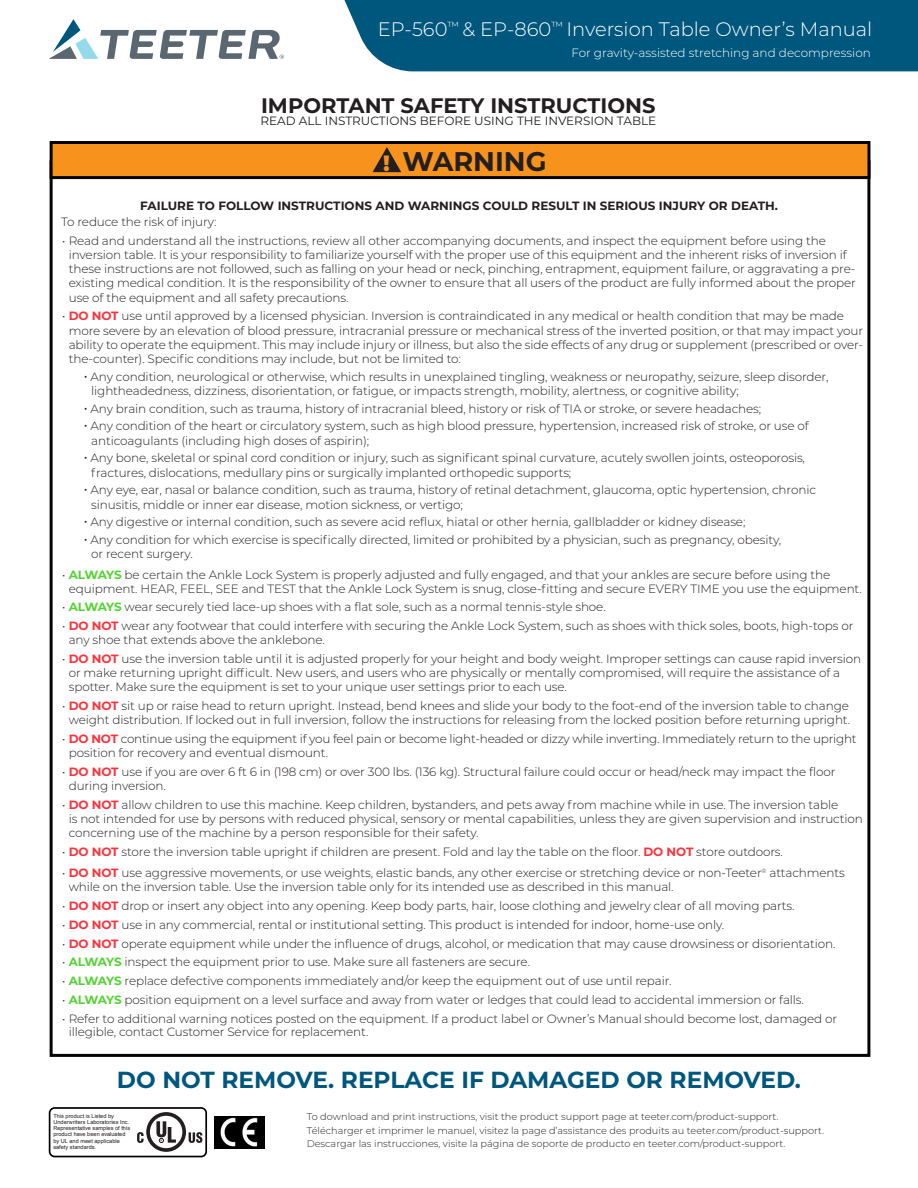
<style>
.page{position:relative;width:918px;height:1188px;background:#fff}
.page>*{position:absolute;margin:0;border:0;box-sizing:border-box;transform-origin:0 0}
.t1{font:700 27px "Montserrat";color:#231f20}
.OM_body{font:700 23.25px "Montserrat";color:#00577d}
.t2{font:900 22.05px "Montserrat";color:#f7931d;scale:.88 1}
.t3{font:700 21px "Montserrat";color:#231f20}
.t4{font:300 19.5px "Montserrat";color:#fff}
.t5{font:300 12px/14.2px "Montserrat";letter-spacing:-.01em;color:#231f20}
.t6{font:700 12px "Montserrat";color:#231f20}
.t7{font:12px "Montserrat";color:#231f20}
.t8{font:300 12px "Montserrat";color:#fff}
.OM_body-2{font:300 9.75px "Montserrat";color:#231f20}
.t9{font:5.55px/6.1px "Arial";letter-spacing:.005em;color:#231f20}
.s1{font-weight:700;color:#fb333e}
.s2{font-family:"Arial";font-weight:700}
.s3{font-weight:700;color:#54d335}
</style>
<div class="page">
<div style="left:50px;top:160px;width:820px;height:897px;background:#fff;border:3px solid #040503"></div>
<div style="left:50px;top:141px;width:820px;height:38px;background:#f7931d;border:3px solid #040503"></div>
<svg style="left:373px;top:147px;width:28px;height:25px"></svg>
<svg style="left:48px;top:1107px;width:160px;height:51px"></svg>
<div style="left:344px;top:0;width:574px;height:71px;background:#00577d"></div>
<svg style="left:49px;top:19px;width:235px;height:40px"></svg>
<img style="left:215px;top:1116px;width:50px;height:33px">
<p class="t4" style="left:378px;top:15px;width:496px">EP-560<sup>™</sup> &amp; EP-860<sup>™</sup> Inversion Table Owner’s Manual</p>
<p class="t8" style="left:571px;top:45px;width:301px">For gravity-assisted stretching and decompression</p>
<p class="t3" style="left:261px;top:90px;width:396px">IMPORTANT SAFETY INSTRUCTIONS</p>
<p class="t7" style="left:261px;top:112px;width:397px">READ ALL INSTRUCTIONS BEFORE USING THE INVERSION TABLE</p>
<p class="t2" style="left:384px;top:147px;width:8px">!</p>
<p class="t1" style="left:402px;top:142px;width:146px">WARNING</p>
<p class="t6" style="left:140px;top:197px;width:639px">FAILURE TO FOLLOW INSTRUCTIONS AND WARNINGS COULD RESULT IN SERIOUS INJURY OR DEATH.</p>
<p class="t5" style="left:61px;top:214px;width:157px">To reduce the risk of injury:</p>
<p class="t5" style="left:69px;top:233px;width:789px;text-indent:-7px">• Read and understand all the instructions, review all other accompanying documents, and inspect the equipment before using the inversion table. It is your responsibility to familiarize yourself with the proper use of this equipment and the inherent risks of inversion if these instructions are not followed, such as falling on your head or neck, pinching, entrapment, equipment failure, or aggravating a pre&shy;existing medical condition. It is the responsibility of the owner to ensure that all users of the product are fully informed about the proper use of the equipment and all safety precautions.</p>
<p class="t5" style="left:69px;top:309px;width:796px;text-indent:-7px">• <span class="s1">DO NOT</span> use until approved by a licensed physician. Inversion is contraindicated in any medical or health condition that may be made more severe by an elevation of blood pressure, intracranial pressure or mechanical stress of the inverted position, or that may impact your ability to operate the equipment. This may include injury or illness, but also the side effects of any drug or supplement (prescribed or over&shy;the-counter). Specific conditions may include, but not be limited to:</p>
<p class="t5" style="left:91px;top:369px;width:739px;text-indent:-8px"><span class="s2">·</span> Any condition, neurological or otherwise, which results in unexplained tingling, weakness or neuropathy, seizure, sleep disorder, lightheadedness, dizziness, disorientation, or fatigue, or impacts strength, mobility, alertness, or cognitive ability;</p>
<p class="t5" style="left:84px;top:401px;width:679px"><span class="s2">·</span> Any brain condition, such as trauma, history of intracranial bleed, history or risk of TIA or stroke, or severe headaches;</p>
<p class="t5" style="left:91px;top:419px;width:719px;text-indent:-8px"><span class="s2">·</span> Any condition of the heart or circulatory system, such as high blood pressure, hypertension, increased risk of stroke, or use of anticoagulants (including high doses of aspirin);</p>
<p class="t5" style="left:91px;top:451px;width:715px;text-indent:-8px"><span class="s2">·</span> Any bone, skeletal or spinal cord condition or injury, such as significant spinal curvature, acutely swollen joints, osteoporosis, fractures, dislocations, medullary pins or surgically implanted orthopedic supports;</p>
<p class="t5" style="left:91px;top:483px;width:726px;text-indent:-8px"><span class="s2">·</span> Any eye, ear, nasal or balance condition, such as trauma, history of retinal detachment, glaucoma, optic hypertension, chronic sinusitis, middle or inner ear disease, motion sickness, or vertigo;</p>
<p class="t5" style="left:84px;top:515px;width:663px"><span class="s2">·</span> Any digestive or internal condition, such as severe acid reflux, hiatal or other hernia, gallbladder or kidney disease;</p>
<p class="t5" style="left:91px;top:532px;width:691px;text-indent:-8px"><span class="s2">·</span> Any condition for which exercise is specifically directed, limited or prohibited by a physician, such as pregnancy, obesity, or recent surgery.</p>
<p class="t5" style="left:69px;top:567px;width:795px;text-indent:-7px">• <span class="s3">ALWAYS</span> be certain the Ankle Lock System is properly adjusted and fully engaged, and that your ankles are secure before using the equipment. HEAR, FEEL, SEE and TEST that the Ankle Lock System is snug, close-fitting and secure EVERY TIME you use the equipment.</p>
<p class="t5" style="left:62px;top:599px;width:545px">• <span class="s3">ALWAYS</span> wear securely tied lace-up shoes with a flat sole, such as a normal tennis-style shoe.</p>
<p class="t5" style="left:69px;top:618px;width:786px;text-indent:-7px">• <span class="s1">DO NOT</span> wear any footwear that could interfere with securing the Ankle Lock System, such as shoes with thick soles, boots, high-tops or any shoe that extends above the anklebone.</p>
<p class="t5" style="left:69px;top:651px;width:794px;text-indent:-7px">• <span class="s1">DO NOT</span> use the inversion table until it is adjusted properly for your height and body weight. Improper settings can cause rapid inversion or make returning upright difficult. New users, and users who are physically or mentally compromised, will require the assistance of a spotter. Make sure the equipment is set to your unique user settings prior to each use.</p>
<p class="t5" style="left:62px;top:698px;width:790px;text-align:center">• <span class="s1">DO NOT</span> sit up or raise head to return upright. Instead, bend knees and slide your body to the foot-end of the inversion table to change weight distribution. If locked out in full inversion, follow the instructions for releasing from the locked position before returning upright.</p>
<p class="t5" style="left:69px;top:731px;width:789px;text-indent:-7px">• <span class="s1">DO NOT</span> continue using the equipment if you feel pain or become light-headed or dizzy while inverting. Immediately return to the upright position for recovery and eventual dismount.</p>
<p class="t5" style="left:69px;top:764px;width:768px;text-indent:-7px">• <span class="s1">DO NOT</span> use if you are over 6 ft 6 in (198 cm) or over 300 lbs. (136 kg). Structural failure could occur or head/neck may impact the floor during inversion.</p>
<p class="t5" style="left:69px;top:797px;width:796px;text-indent:-7px">• <span class="s1">DO NOT</span> allow children to use this machine. Keep children, bystanders, and pets away from machine while in use. The inversion table<br>is not intended for use by persons with reduced physical, sensory or mental capabilities, unless they are given supervision and instruction concerning use of the machine by a person responsible for their safety.</p>
<p class="t5" style="left:62px;top:844px;width:722px">• <span class="s1">DO NOT</span> store the inversion table upright if children are present. Fold and lay the table on the floor. <span class="s1">DO NOT</span> store outdoors.</p>
<p class="t5" style="left:69px;top:865px;width:778px;text-indent:-7px">• <span class="s1">DO NOT</span> use aggressive movements, or use weights, elastic bands, any other exercise or stretching device or non-Teeter<sup>®</sup> attachments while on the inversion table. Use the inversion table only for its intended use as described in this manual.</p>
<p class="t5" style="left:62px;top:898px;width:734px">• <span class="s1">DO NOT</span> drop or insert any object into any opening. Keep body parts, hair, loose clothing and jewelry clear of all moving parts.</p>
<p class="t5" style="left:62px;top:917px;width:664px">• <span class="s1">DO NOT</span> use in any commercial, rental or institutional setting. This product is intended for indoor, home-use only.</p>
<p class="t5" style="left:62px;top:936px;width:775px">• <span class="s1">DO NOT</span> operate equipment while under the influence of drugs, alcohol, or medication that may cause drowsiness or disorientation.</p>
<p class="t5" style="left:62px;top:955px;width:470px">• <span class="s3">ALWAYS</span> inspect the equipment prior to use. Make sure all fasteners are secure.</p>
<p class="t5" style="left:62px;top:973px;width:611px">• <span class="s3">ALWAYS</span> replace defective components immediately and/or keep the equipment out of use until repair.</p>
<p class="t5" style="left:62px;top:992px;width:743px">• <span class="s3">ALWAYS</span> position equipment on a level surface and away from water or ledges that could lead to accidental immersion or falls.</p>
<p class="t5" style="left:62px;top:1011px;width:777px">• Refer to additional warning notices posted on the equipment. If a product label or Owner’s Manual should become lost, damaged or</p>
<p class="t5" style="left:69px;top:1024px;width:301px">illegible, contact Customer Service for replacement.</p>
<p class="OM_body" style="left:117px;top:1063px;width:686px">DO NOT REMOVE. REPLACE IF DAMAGED OR REMOVED.</p>
<p class="OM_body-2" style="left:307px;top:1110px;width:473px">To download and print instructions, visit the product support page at teeter.com/product-support.</p>
<p class="OM_body-2" style="left:307px;top:1124px;width:519px">Télécharger et imprimer le manuel, visitez la page d’assistance des produits au teeter.com/product-support.</p>
<p class="OM_body-2" style="left:307px;top:1137px;width:480px">Descargar las instrucciones, visite la página de soporte de producto en teeter.com/product-support.</p>
<p class="t9" style="left:53px;top:1113px;width:78px">This product is Listed by<br>Underwriters Laboratories Inc.<br>Representative samples of this product have been evaluated by UL and meet applicable safety standards.</p>
</div>
